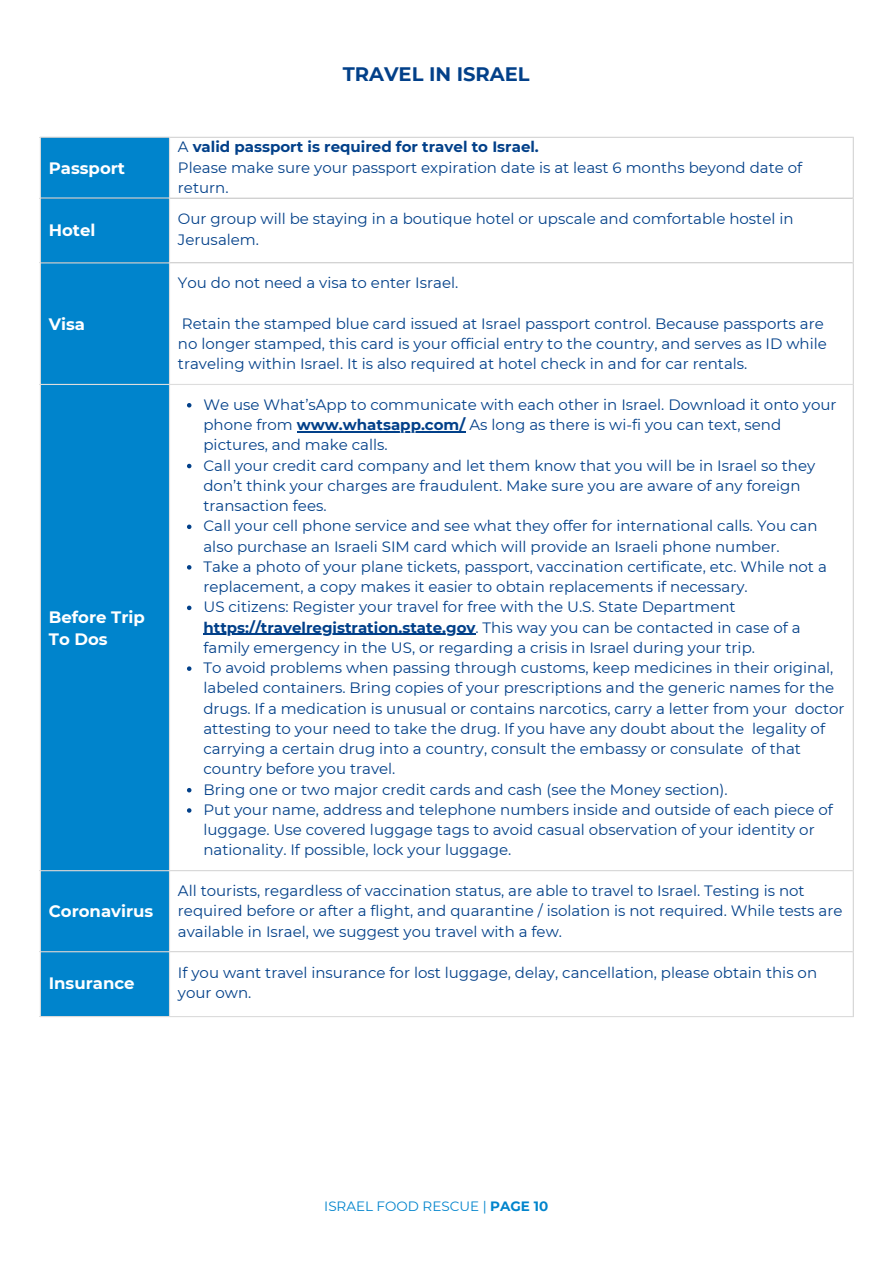
<style>
.page{position:relative;width:894px;height:1264px;background:#fff}
.page>*{position:absolute;margin:0;border:0;box-sizing:border-box;transform-origin:0 0}
.t1{font:700 19.5px "Montserrat";color:#024089}
.t2{font:700 16.5px/22.5px "Montserrat";color:#fff}
.t3{font:15px/20.2px "Montserrat";color:#024089}
.t4{font:700 15px "Montserrat";color:#024089}
.t5{font:13.5px "Montserrat";color:#0084cc}
.s1{font-weight:400}
.s2{font-weight:700}
</style>
<div class="page">
<div style="left:41px;top:138px;width:128px;height:878px;background:#0084cc"></div>
<svg style="left:187px;top:403px;width:4px;height:4px"></svg>
<hr style="left:297px;top:431px;width:168px;height:1px;background:#024089">
<svg style="left:187px;top:464px;width:4px;height:4px"></svg>
<svg style="left:187px;top:524px;width:4px;height:5px"></svg>
<svg style="left:187px;top:565px;width:4px;height:4px"></svg>
<svg style="left:187px;top:605px;width:4px;height:5px"></svg>
<hr style="left:203px;top:633px;width:272px;height:2px;background:#024089">
<svg style="left:187px;top:666px;width:4px;height:5px"></svg>
<svg style="left:187px;top:788px;width:4px;height:4px"></svg>
<svg style="left:187px;top:808px;width:4px;height:4px"></svg>
<hr style="left:40px;top:138px;width:1px;height:878px;background:#ddd">
<hr style="left:169px;top:138px;width:1px;height:878px;background:#ddd">
<hr style="left:852px;top:138px;width:1px;height:878px;background:#ddd">
<hr style="left:40px;top:137px;width:813px;height:1px;background:#ddd">
<hr style="left:40px;top:197px;width:813px;height:1px;background:#ddd">
<hr style="left:40px;top:262px;width:813px;height:1px;background:#ddd">
<hr style="left:40px;top:384px;width:813px;height:1px;background:#ddd">
<hr style="left:40px;top:870px;width:813px;height:1px;background:#ddd">
<hr style="left:40px;top:951px;width:813px;height:1px;background:#ddd">
<hr style="left:40px;top:1016px;width:813px;height:1px;background:#ddd">
<p class="t2" style="left:49px;top:157px;width:78px">Passport</p>
<h1 class="t1" style="left:342px;top:63px;width:188px">TRAVEL IN ISRAEL</h1>
<p class="t4" style="left:178px;top:138px;width:362px"><span class="s1">A</span> valid passport is required for travel to Israel.</p>
<p class="t3" style="left:178px;top:157px;width:625px">Please make sure your passport expiration date is at least 6 months beyond date of return.</p>
<p class="t2" style="left:49px;top:218px;width:48px">Hotel</p>
<p class="t3" style="left:178px;top:209px;width:617px">Our group will be staying in a boutique hotel or upscale and comfortable hostel in<br>Jerusalem.</p>
<p class="t2" style="left:49px;top:313px;width:38px">Visa</p>
<p class="t2" style="left:49px;top:605px;width:98px">Before Trip<br>To Dos</p>
<p class="t2" style="left:49px;top:900px;width:106px">Coronavirus</p>
<p class="t3" style="left:178px;top:273px;width:282px">You do not need a visa to enter Israel.</p>
<p class="t3" style="left:178px;top:313px;width:650px">Retain the stamped blue card issued at Israel passport control. Because passports are no longer stamped, this card is your official entry to the country, and serves as ID while traveling within Israel. It is also required at hotel check in and for car rentals.</p>
<p class="t3" style="left:203px;top:394px;width:634px">We use What’sApp to communicate with each other in Israel. Download it onto your phone from <span class="s2">www.whatsapp.com/</span> As long as there is wi-fi you can text, send</p>
<p class="t3" style="left:203px;top:435px;width:613px">pictures, and make calls.<br>Call your credit card company and let them know that you will be in Israel so they don’t think your charges are fraudulent. Make sure you are aware of any foreign</p>
<p class="t3" style="left:203px;top:495px;width:615px">transaction fees.<br>Call your cell phone service and see what they offer for international calls. You can</p>
<p class="t3" style="left:203px;top:536px;width:624px">also purchase an Israeli SIM card which will provide an Israeli phone number.<br>Take a photo of your plane tickets, passport, vaccination certificate, etc. While not a replacement, a copy makes it easier to obtain replacements if necessary.</p>
<p class="t3" style="left:203px;top:597px;width:533px">US citizens: Register your travel for free with the U.S. State Department</p>
<p class="t3" style="left:203px;top:617px;width:631px"><span class="s2">https://travelregistration.state.gov</span>. This way you can be contacted in case of a family emergency in the US, or regarding a crisis in Israel during your trip.<br>To avoid problems when passing through customs, keep medicines in their original,</p>
<p class="t3" style="left:203px;top:678px;width:642px">labeled containers. Bring copies of your prescriptions and the generic names for the drugs. If a medication is unusual or contains narcotics, carry a letter from your doctor attesting to your need to take the drug. If you have any doubt about the legality of carrying a certain drug into a country, consult the embassy or consulate of that country before you travel.<br>Bring one or two major credit cards and cash (see the Money section).</p>
<p class="t3" style="left:203px;top:799px;width:631px">Put your name, address and telephone numbers inside and outside of each piece of</p>
<p class="t3" style="left:203px;top:819px;width:612px">luggage. Use covered luggage tags to avoid casual observation of your identity or nationality. If possible, lock your luggage.</p>
<p class="t3" style="left:178px;top:880px;width:665px">All tourists, regardless of vaccination status, are able to travel to Israel. Testing is not required before or after a flight, and quarantine / isolation is not required. While tests are available in Israel, we suggest you travel with a few.</p>
<p class="t2" style="left:49px;top:972px;width:87px">Insurance</p>
<p class="t3" style="left:178px;top:962px;width:640px">If you want travel insurance for lost luggage, delay, cancellation, please obtain this on your own.</p>
<h1 class="t5" style="left:324px;top:1198px;width:225px">ISRAEL FOOD RESCUE | <span class="s2">PAGE 10</span></h1>
</div>
